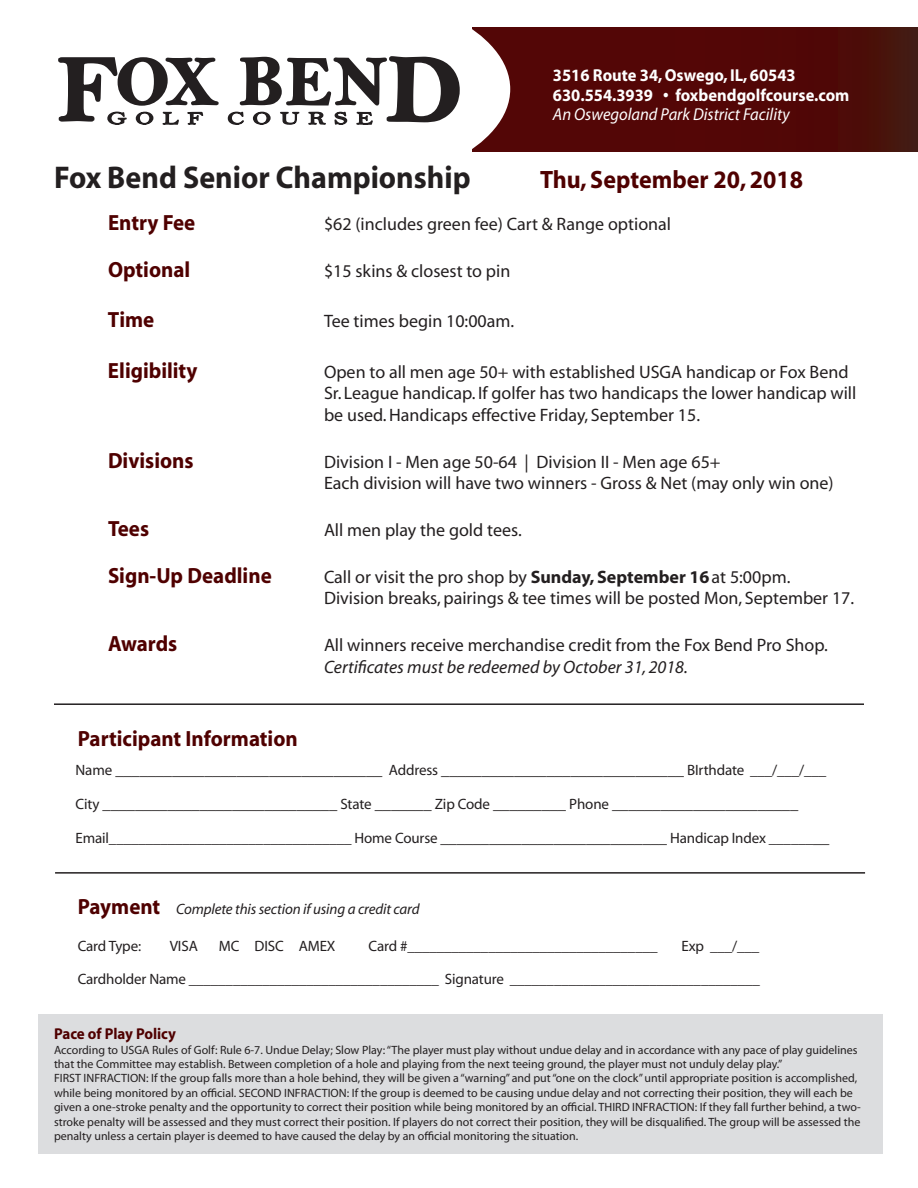
<style>
.page{position:relative;width:918px;height:1188px;background:#fff}
.page>*{position:absolute;margin:0;border:0;box-sizing:border-box;transform-origin:0 0}
.t1{font:700 31.5px "Myriad";color:#231f20;scale:.95 1}
.t2{font:700 25.2px "Myriad";color:#4f0000;scale:.95 1}
.t3{font:700 22.05px "Myriad";color:#4f0000;scale:.95 1}
.t4{font:18px/21.6px "Myriad";color:#231f20}
.t5{font:italic 18px "Myriad";color:#231f20}
.t6{font:700 17.4px "Myriad";color:#fff;scale:.95 1}
.t7{font:italic 17.4px "Myriad";color:#fff;scale:.95 1}
.t8{font:16.5px "Myriad";color:#231f20}
.t9{font:700 15.75px "Myriad";color:#4f0000;scale:.95 1}
.t10{font:15px "Myriad";letter-spacing:-.01em;color:#231f20}
.t11{font:italic 15px "Myriad";letter-spacing:-.01em;color:#231f20}
.t12{font:12px/14.4px "Myriad Pro";color:#231f20}
.s1{font-weight:700}
.s2{font-size:15px}
.s3{font-size:16.5px}
</style>
<div class="page">
<div style="left:38px;top:1014px;width:844px;height:139px;background:#dcdddf"></div>
<div style="left:473px;top:27px;width:445px;height:124px;background:linear-gradient(to right,#570104,#4a0f0a)"></div>
<svg style="left:472px;top:27px;width:38px;height:125px"></svg>
<svg style="left:58px;top:57px;width:161px;height:68px"></svg>
<svg style="left:227px;top:56px;width:233px;height:69px"></svg>
<hr style="left:54px;top:703px;width:810px;height:2px;background:#231f20">
<hr style="left:55px;top:872px;width:810px;height:2px;background:#231f20">
<p class="t6" style="left:553px;top:66px;width:257px">3516 Route 34, Oswego, IL, 60543</p>
<p class="t6" style="left:553px;top:86px;width:314px">630.554.3939 • foxbendgolfcourse.com</p>
<p class="t7" style="left:553px;top:106px;width:251px">An Oswegoland Park District Facility</p>
<p class="t1" style="left:54px;top:162px;width:440px">Fox Bend Senior Championship</p>
<p class="t2" style="left:540px;top:167px;width:278px">Thu, September 20, 2018</p>
<p class="t3" style="left:108px;top:211px;width:93px">Entry Fee</p>
<p class="t4" style="left:324px;top:214px;width:349px">$62 (includes green fee) Cart &amp; Range optional</p>
<p class="t3" style="left:108px;top:258px;width:88px">Optional</p>
<p class="t4" style="left:324px;top:261px;width:188px">$15 skins &amp; closest to pin</p>
<p class="t3" style="left:108px;top:308px;width:50px">Time</p>
<p class="t4" style="left:324px;top:311px;width:192px">Tee times begin 10:00am.</p>
<p class="t3" style="left:108px;top:359px;width:96px">Eligibility</p>
<p class="t4" style="left:324px;top:362px;width:534px">Open to all men age 50+ with established USGA handicap or Fox Bend<br>Sr. League handicap. If golfer has two handicaps the lower handicap will be used. Handicaps effective Friday, September 15.</p>
<p class="t3" style="left:108px;top:449px;width:92px">Divisions</p>
<p class="t4" style="left:324px;top:452px;width:398px">Division I - Men age 50-64 | Division II - Men age 65+</p>
<p class="t4" style="left:324px;top:473px;width:511px">Each division will have two winners - Gross &amp; Net (may only win one)</p>
<p class="t3" style="left:108px;top:517px;width:45px">Tees</p>
<p class="t4" style="left:324px;top:520px;width:199px">All men play the gold tees.</p>
<p class="t3" style="left:108px;top:564px;width:174px">Sign-Up Deadline</p>
<p class="t4" style="left:324px;top:567px;width:468px">Call or visit the pro shop by <span class="s1">Sunday, September 16</span>at 5:00pm.</p>
<p class="t4" style="left:324px;top:588px;width:532px">Division breaks, pairings &amp; tee times will be posted Mon, September 17.</p>
<p class="t3" style="left:108px;top:632px;width:75px">Awards</p>
<p class="t4" style="left:324px;top:635px;width:505px">All winners receive merchandise credit from the Fox Bend Pro Shop.</p>
<p class="t5" style="left:324px;top:658px;width:365px">Certificates must be redeemed by October 31, 2018.</p>
<p class="t3" style="left:78px;top:727px;width:233px">Participant Information</p>
<p class="t8" style="left:76px;top:761px;width:752px"><span class="s2">Name</span> _________________________________ <span class="s2">Address</span> ______________________________ <span class="s2">BIrthdate ___/___/___</span></p>
<p class="t8" style="left:76px;top:795px;width:724px"><span class="s2">City</span> _____________________________ <span class="s2">State</span> _______ <span class="s2">Zip Code</span> _________ <span class="s2">Phone</span> _______________________</p>
<p class="t10" style="left:76px;top:830px;width:755px">Email_________________________________ Home Course <span class="s3">____________________________</span> Handicap Index ______<span class="s3">__</span></p>
<p class="t3" style="left:78px;top:896px;width:88px">Payment</p>
<p class="t11" style="left:176px;top:902px;width:245px">Complete this section if using a credit card</p>
<p class="t10" style="left:78px;top:938px;width:65px">Card Type:</p>
<p class="t10" style="left:170px;top:938px;width:30px">VISA</p>
<p class="t10" style="left:219px;top:938px;width:118px">MC DISC AMEX</p>
<p class="t10" style="left:369px;top:938px;width:290px">Card #__________________________________</p>
<p class="t10" style="left:682px;top:938px;width:79px">Exp ___/___</p>
<p class="t10" style="left:78px;top:972px;width:684px">Cardholder Name __________________________________ Signature __________________________________</p>
<p class="t9" style="left:54px;top:1026px;width:130px">Pace of Play Policy</p>
<p class="t12" style="left:54px;top:1042px;width:805px">According to USGA Rules of Golf: Rule 6-7. Undue Delay; Slow Play: “The player must play without undue delay and in accordance with any pace of play guidelines that the Committee may establish. Between completion of a hole and playing from the next teeing ground, the player must not unduly delay play.”</p>
<p class="t12" style="left:54px;top:1071px;width:808px">FIRST INFRACTION: If the group falls more than a hole behind, they will be given a “warning” and put “one on the clock” until appropriate position is accomplished, while being monitored by an official. SECOND INFRACTION: If the group is deemed to be causing undue delay and not correcting their position, they will each be given a one-stroke penalty and the opportunity to correct their position while being monitored by an official. THIRD INFRACTION: If they fall further behind, a two&shy;stroke penalty will be assessed and they must correct their position. If players do not correct their position, they will be disqualified. The group will be assessed the penalty unless a certain player is deemed to have caused the delay by an official monitoring the situation.</p>
</div>
